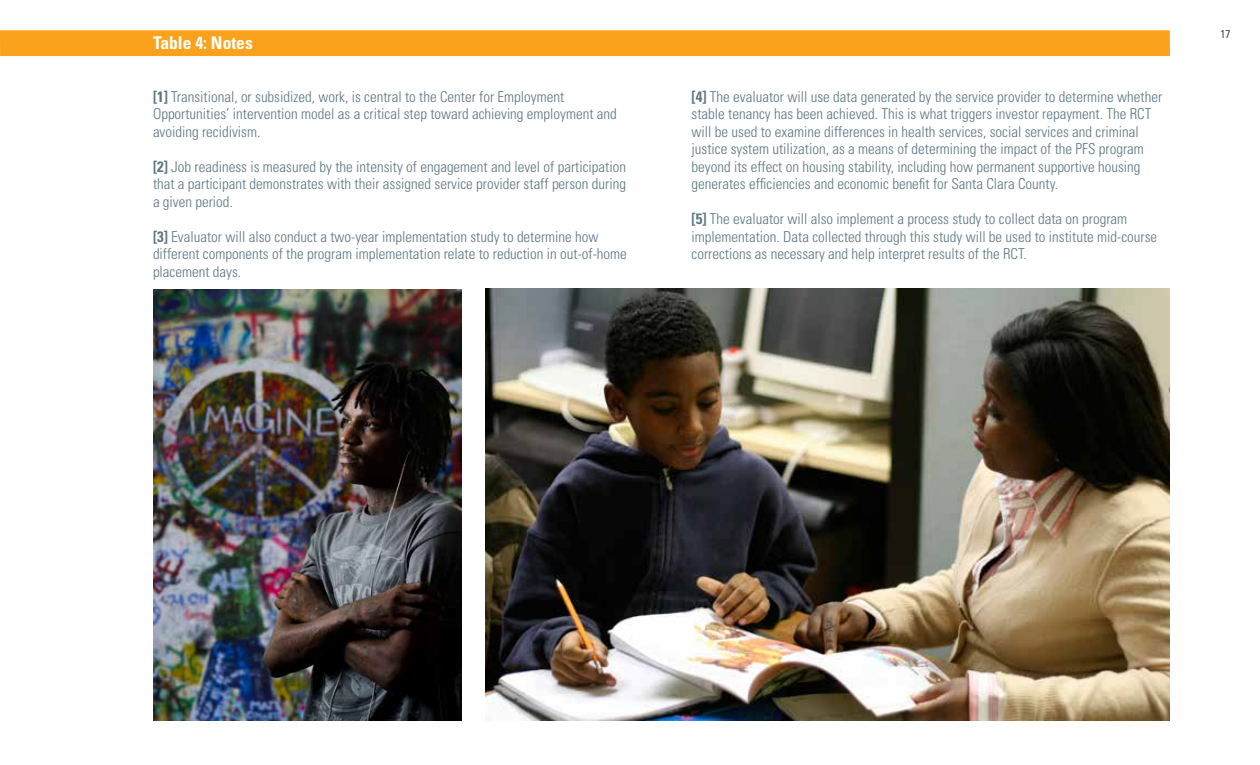
<style>
.page{position:relative;width:1260px;height:765px;background:#fff}
.page>*{position:absolute;margin:0;border:0;box-sizing:border-box;transform-origin:0 0}
.t1{font:700 condensed 17.5px "Univers";color:#fff}
.t2{font:300 condensed 15px/17.5px "Univers";color:#5d7683}
.t3{font:300 condensed 11.25px "Univers";color:#000}
.s1{font-weight:700}
</style>
<div class="page">
<div style="left:0;top:30px;width:1170px;height:26px;background:#faa21b"></div>
<img style="left:485px;top:289px;width:685px;height:432px">
<img style="left:153px;top:289px;width:308px;height:432px">
<p class="t1" style="left:153px;top:32px;width:101px">Table 4: Notes</p>
<p class="t2" style="left:153px;top:88px;width:465px"><span class="s1">[1]</span> Transitional, or subsidized, work, is central to the Center for Employment<br>Opportunities’ intervention model as a critical step toward achieving employment and avoiding recidivism.</p>
<p class="t2" style="left:153px;top:158px;width:475px;text-align:justify"><span class="s1">[2]</span> Job readiness is measured by the intensity of engagement and level of participation that a participant demonstrates with their assigned service provider staff person during a given period.</p>
<p class="t2" style="left:153px;top:228px;width:475px"><span class="s1">[3]</span> Evaluator will also conduct a two-year implementation study to determine how different components of the program implementation relate to reduction in out-of-home placement days.</p>
<p class="t2" style="left:692px;top:88px;width:472px"><span class="s1">[4]</span> The evaluator will use data generated by the service provider to determine whether stable tenancy has been achieved. This is what triggers investor repayment. The RCT will be used to examine differences in health services, social services and criminal justice system utilization, as a means of determining the impact of the PFS program beyond its effect on housing stability, including how permanent supportive housing generates efficiencies and economic benefit for Santa Clara County.</p>
<p class="t2" style="left:692px;top:210px;width:467px"><span class="s1">[5]</span> The evaluator will also implement a process study to collect data on program implementation. Data collected through this study will be used to institute mid-course corrections as necessary and help interpret results of the RCT.</p>
<p class="t3" style="left:1220px;top:28px;width:11px">17</p>
</div>
